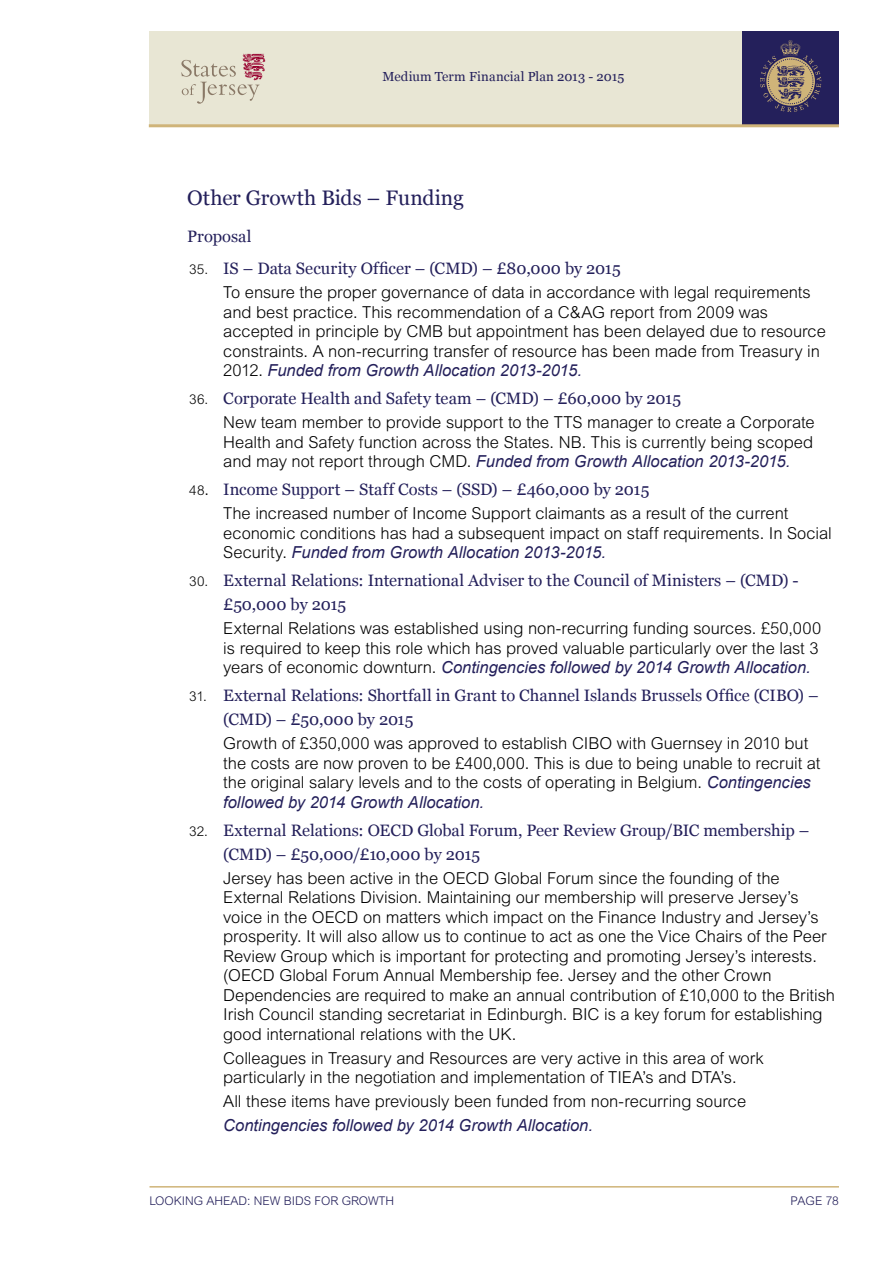
<style>
.page{position:relative;width:893px;height:1263px;background:#fff}
.page>*{position:absolute;margin:0;border:0;box-sizing:border-box;transform-origin:0 0}
.t1{font:21px "Georgia";letter-spacing:.005em;color:#24205b}
.t2{font:300 16.5px/19.5px "Arial MT Std";letter-spacing:-.005em;color:#000}
.t3{font:16.5px/24px "Georgia";color:#24205b}
.t4{font:italic 16.5px "Arial";color:#24205b}
.t5{font:13.05px "Georgia";letter-spacing:.01em;color:#24205b}
.t6{font:300 12px "Arial MT Std";color:#24205b}
.s1{font-family:"Arial MT Std";font-weight:300;font-size:13.5px;color:#000}
.s2{font-family:"Arial MT Std";font-weight:300;font-style:normal;color:#000}
.s3{font-family:"Arial MT Std";font-weight:300;color:#000}
.s4{font-family:"Arial";font-weight:400;font-style:italic;color:#24205b}
</style>
<div class="page">
<hr style="left:149px;top:1186px;width:690px;height:1px;background:#cfb479">
<div style="left:741px;top:31px;width:98px;height:95px;background:#24205b"></div>
<svg style="left:760px;top:41px;width:61px;height:71px"></svg>
<div style="left:149px;top:31px;width:592px;height:93px;background:#e8e6d4"></div>
<svg style="left:181px;top:54px;width:84px;height:50px"></svg>
<hr style="left:149px;top:124px;width:690px;height:3px;background:#cfb479">
<p class="t5" style="left:382px;top:69px;width:244px">Medium Term Financial Plan 2013 - 2015</p>
<p class="t1" style="left:187px;top:185px;width:278px">Other Growth Bids – Funding</p>
<p class="t3" style="left:187px;top:225px;width:66px">Proposal</p>
<p class="t3" style="left:189px;top:257px;width:433px"><span class="s1">35.</span> IS – Data Security Officer – (CMD) – £80,000 by 2015</p>
<p class="t2" style="left:223px;top:283px;width:604px">To ensure the proper governance of data in accordance with legal requirements and best practice. This recommendation of a C&amp;AG report from 2009 was accepted in principle by CMB but appointment has been delayed due to resource constraints. A non-recurring transfer of resource has been made from Treasury in</p>
<p class="t4" style="left:223px;top:360px;width:360px"><span class="s2">2012.</span> Funded from Growth Allocation 2013-2015.</p>
<p class="t3" style="left:189px;top:387px;width:493px"><span class="s1">36.</span> Corporate Health and Safety team – (CMD) – £60,000 by 2015</p>
<p class="t2" style="left:223px;top:413px;width:593px">New team member to provide support to the TTS manager to create a Corporate<br>Health and Safety function across the States. NB. This is currently being scoped</p>
<p class="t4" style="left:223px;top:451px;width:569px"><span class="s2">and may not report through CMD.</span> Funded from Growth Allocation 2013-2015.</p>
<p class="t3" style="left:189px;top:478px;width:462px"><span class="s1">48</span><span class="s3">.</span> Income Support – Staff Costs – (SSD) – £460,000 by 2015</p>
<p class="t2" style="left:223px;top:504px;width:610px">The increased number of Income Support claimants as a result of the current economic conditions has had a subsequent impact on staff requirements. In Social</p>
<p class="t4" style="left:223px;top:542px;width:384px"><span class="s2">Security.</span> Funded from Growth Allocation 2013-2015.</p>
<p class="t3" style="left:223px;top:569px;width:577px;text-indent:-34px"><span class="s1">30.</span> External Relations: International Adviser to the Council of Ministers – (CMD) - £50,000 by 2015</p>
<p class="t2" style="left:223px;top:619px;width:599px">External Relations was established using non-recurring funding sources. £50,000 is required to keep this role which has proved valuable particularly over the last 3</p>
<p class="t4" style="left:223px;top:657px;width:589px"><span class="s2">years of economic downturn.</span> Contingencies followed by 2014 Growth Allocation.</p>
<p class="t3" style="left:223px;top:684px;width:597px;text-indent:-34px"><span class="s1">31.</span> External Relations: Shortfall in Grant to Channel Islands Brussels Office (CIBO) – (CMD) – £50,000 by 2015</p>
<p class="t2" style="left:223px;top:734px;width:599px">Growth of £350,000 was approved to establish CIBO with Guernsey in 2010 but the costs are now proven to be £400,000. This is due to being unable to recruit at the original salary levels and to the costs of operating in Belgium. <span class="s4">Contingencies</span></p>
<p class="t4" style="left:223px;top:791px;width:262px">followed by 2014 Growth Allocation.</p>
<p class="t3" style="left:223px;top:819px;width:588px;text-indent:-34px"><span class="s1">32.</span> External Relations: OECD Global Forum, Peer Review Group/BIC membership – (CMD) – £50,000/£10,000 by 2015</p>
<p class="t2" style="left:223px;top:868px;width:613px">Jersey has been active in the OECD Global Forum since the founding of the External Relations Division. Maintaining our membership will preserve Jersey’s voice in the OECD on matters which impact on the Finance Industry and Jersey’s prosperity. It will also allow us to continue to act as one the Vice Chairs of the Peer Review Group which is important for protecting and promoting Jersey’s interests. (OECD Global Forum Annual Membership fee. Jersey and the other Crown Dependencies are required to make an annual contribution of £10,000 to the British Irish Council standing secretariat in Edinburgh. BIC is a key forum for establishing good international relations with the UK.</p>
<p class="t2" style="left:223px;top:1048px;width:542px">Colleagues in Treasury and Resources are very active in this area of work particularly in the negotiation and implementation of TIEA’s and DTA’s.</p>
<p class="t2" style="left:223px;top:1091px;width:525px">All these items have previously been funded from non-recurring source</p>
<p class="t4" style="left:223px;top:1114px;width:371px">Contingencies followed by 2014 Growth Allocation.</p>
<p class="t6" style="left:149px;top:1194px;width:246px">Looking Ahead: N ew Bids for Growth</p>
<p class="t6" style="left:790px;top:1194px;width:50px">PAGE 78</p>
</div>
